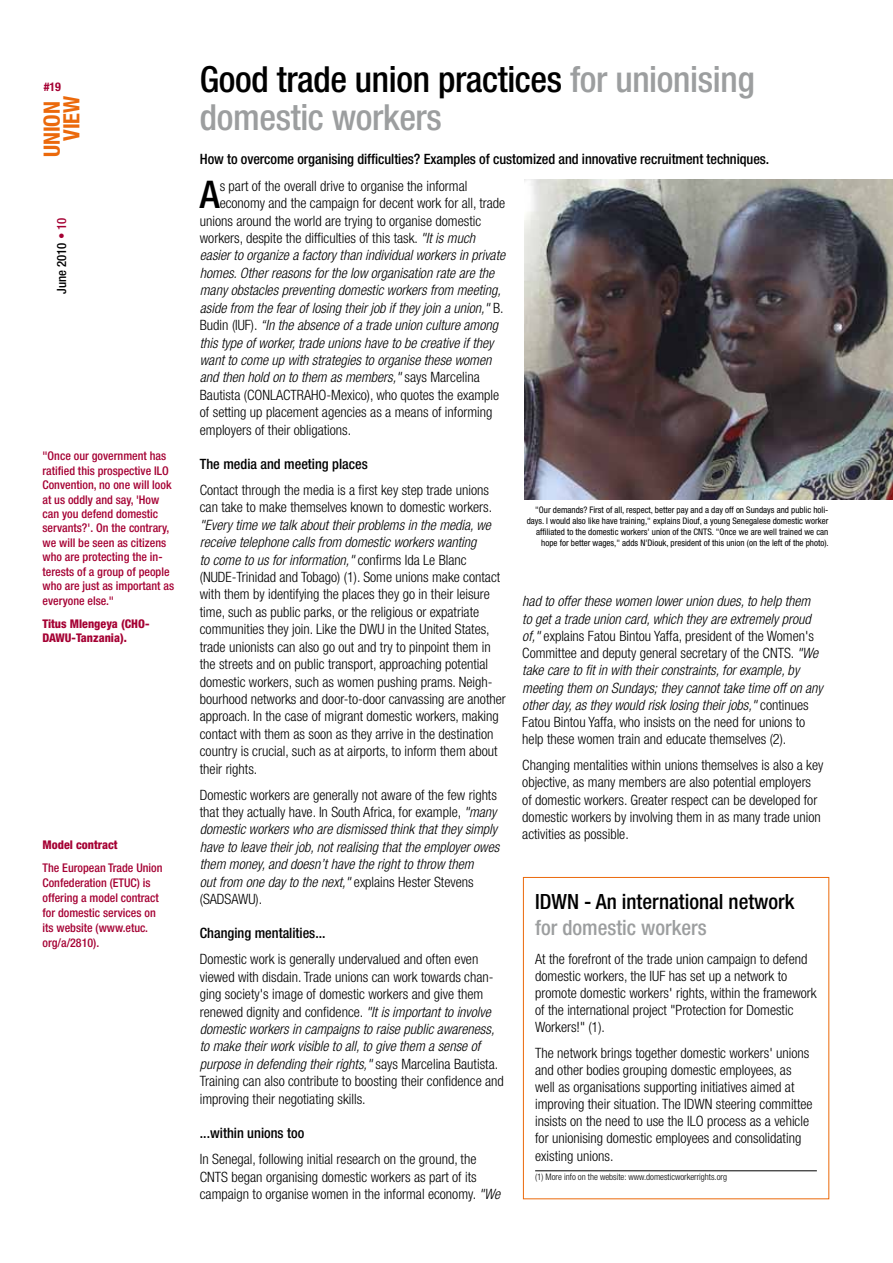
<style>
.page{position:relative;width:893px;height:1263px;background:#fff}
.page>*{position:absolute;margin:0;border:0;box-sizing:border-box;transform-origin:0 0}
.t1{font:500 condensed 38.25px "Helvetica Neue";color:#000}
.t2{font:500 condensed 36px/37.5px "Helvetica Neue";letter-spacing:-.01em;color:#9c9e9f}
.t3{font:700 condensed 22.5px/19.5px "Helvetica Neue";color:#eb690b;text-align:right}
.t4{font:500 condensed 21px "Helvetica Neue";color:#000}
.t5{font:500 condensed 21px "Helvetica Neue";color:#9c9e9f}
.t6{font:300 condensed 14.25px/17.4px "Helvetica Neue";color:#000}
.t7{font:italic 300 condensed 14.25px/17.2px "Helvetica Neue";color:#000}
.t8{font:500 condensed 14.25px "Helvetica Neue";letter-spacing:-.005em;color:#000}
.t9{font:500 condensed 12.75px "Helvetica Neue";color:#000}
.t10{font:500 condensed 12px/14.4px "Helvetica Neue";color:#a50133}
.t11{font:800 condensed 12px/14.4px "Helvetica Neue";color:#a50133}
.t12{font:700 condensed 12px "Helvetica Neue";color:#a50133}
.t13{font:condensed 9px/10.8px "Helvetica Neue";color:#000;text-align:right}
.t14{font:300 condensed 9px "Helvetica Neue";color:#000}
.s1{color:#a50133}
.s2{color:#000}
.s3{font-style:italic}
.s4{font-style:normal}
</style>
<div class="page">
<img style="left:525px;top:179px;width:368px;height:321px">
<div style="left:523px;top:877px;width:306px;height:322px;border:1px solid #eb690b"></div>
<hr style="left:535px;top:1170px;width:282px;height:1px;background:#000">
<p class="t12" style="left:44px;top:79px;width:19px">#19</p>
<h3 class="t3" style="left:42px;top:157px;width:63px;rotate:-90deg">UNION<br>VIEW</h3>
<p class="t9" style="left:54px;top:294px;width:78px;rotate:-90deg">June 2010 <span class="s1">• 10</span></p>
<p class="t10" style="left:43px;top:449px;width:133px">"Once our government has ratified this prospective ILO<br>Convention, no one will look at us oddly and say, 'How can you defend domestic servants?'. On the contrary, we will be seen as citizens who are protecting the in&shy;terests of a group of people who are just as important as everyone else."</p>
<p class="t11" style="left:43px;top:616px;width:108px">Titus Mlengeya (CHO-<br>DAWU-Tanzania).</p>
<p class="t11" style="left:43px;top:837px;width:77px">Model contract</p>
<p class="t10" style="left:43px;top:861px;width:122px;line-height:14.9px">The European Trade Union<br>Confederation (ETUC) is offering a model contract for domestic services on its website (www.etuc. org/a/2810).</p>
<h2 class="t2" style="left:200px;top:60px;width:556px"><span class="s2">Good trade union practices</span> for unionising domestic workers</h2>
<p class="t8" style="left:200px;top:150px;width:571px">How to overcome organising difficulties? Examples of customized and innovative recruitment techniques.</p>
<h1 class="t1" style="left:200px;top:172px;width:21px">A</h1>
<p class="t6" style="left:220px;top:177px;width:249px">s part of the overall drive to organise the informal</p>
<p class="t6" style="left:220px;top:194px;width:287px">economy and the campaign for decent work for all, trade</p>
<p class="t6" style="left:200px;top:212px;width:283px">unions around the world are trying to organise domestic</p>
<p class="t6" style="left:200px;top:229px;width:277px">workers, despite the difficulties of this task. <span class="s3">"It is much</span></p>
<p class="t7" style="left:200px;top:247px;width:307px">easier to organize a factory than individual workers in private</p>
<p class="t7" style="left:200px;top:264px;width:296px">homes. Other reasons for the low organisation rate are the</p>
<p class="t7" style="left:200px;top:281px;width:303px">many obstacles preventing domestic workers from meeting,</p>
<p class="t7" style="left:200px;top:299px;width:305px">aside from the fear of losing their job if they join a union," <span class="s4">B.</span></p>
<p class="t7" style="left:200px;top:316px;width:300px"><span class="s4">Budin (IUF).</span> “In the absence of a trade union culture among</p>
<p class="t7" style="left:200px;top:334px;width:295px">this type of worker, trade unions have to be creative if they</p>
<p class="t7" style="left:200px;top:351px;width:293px">want to come up with strategies to organise these women</p>
<p class="t7" style="left:200px;top:369px;width:281px">and then hold on to them as members," <span class="s4">says Marcelina</span></p>
<p class="t6" style="left:200px;top:386px;width:301px">Bautista (CONLACTRAHO-Mexico), who quotes the example</p>
<p class="t6" style="left:200px;top:403px;width:294px">of setting up placement agencies as a means of informing</p>
<p class="t6" style="left:200px;top:421px;width:153px">employers of their obligations.</p>
<p class="t8" style="left:200px;top:455px;width:169px">The media and meeting places</p>
<p class="t6" style="left:200px;top:481px;width:294px">Contact through the media is a first key step trade unions can take to make themselves known to domestic workers.</p>
<p class="t6" style="left:200px;top:516px;width:307px"><span class="s3">"Every time we talk about their problems in the media, we receive telephone calls from domestic workers wanting<br>to come to us for information,"</span> confirms Ida Le Blanc (NUDE-Trinidad and Tobago) (1). Some unions make contact with them by identifying the places they go in their leisure time, such as public parks, or the religious or expatriate communities they join. Like the DWU in the United States, trade unionists can also go out and try to pinpoint them in the streets and on public transport, approaching potential domestic workers, such as women pushing prams. Neigh&shy;bourhood networks and door-to-door canvassing are another approach. In the case of migrant domestic workers, making contact with them as soon as they arrive in the destination country is crucial, such as at airports, to inform them about their rights.</p>
<p class="t7" style="left:200px;top:786px;width:301px"><span class="s4">Domestic workers are generally not aware of the few rights that they actually have. In South Africa, for example,</span> "many domestic workers who are dismissed think that they simply have to leave their job, not realising that the employer owes them money, and doesn’t have the right to throw them<br>out from one day to the next," <span class="s4">explains Hester Stevens (SADSAWU).</span></p>
<p class="t8" style="left:200px;top:925px;width:127px">Changing mentalities...</p>
<p class="t6" style="left:200px;top:950px;width:305px">Domestic work is generally undervalued and often even viewed with disdain. Trade unions can work towards chan&shy;ging society's image of domestic workers and give them renewed dignity and confidence. <span class="s3">"It is important to involve domestic workers in campaigns to raise public awareness, to make their work visible to all, to give them a sense of purpose in defending their rights,"</span> says Marcelina Bautista.<br>Training can also contribute to boosting their confidence and improving their negotiating skills.</p>
<p class="t8" style="left:200px;top:1124px;width:106px">...within unions too</p>
<p class="t6" style="left:200px;top:1150px;width:302px">In Senegal, following initial research on the ground, the<br>CNTS began organising domestic workers as part of its campaign to organise women in the informal economy. <span class="s3">"We</span></p>
<p class="t13" style="left:527px;top:504px;width:304px">"Our demands? First of all, respect, better pay and a day off on Sundays and public holi&shy;days. I would also like have training," explains Diouf, a young Senegalese domestic worker affiliated to the domestic workers' union of the CNTS. "Once we are well trained we can hope for better wages," adds N'Diouk, president of this union (on the left of the photo).</p>
<p class="t7" style="left:522px;top:593px;width:302px">had to offer these women lower union dues, to help them to get a trade union card, which they are extremely proud of," <span class="s4">explains Fatou Bintou Yaffa, president of the Women's Committee and deputy general secretary of the CNTS.</span> "We take care to fit in with their constraints, for example, by meeting them on Sundays; they cannot take time off on any other day, as they would risk losing their jobs," <span class="s4">continues Fatou Bintou Yaffa, who insists on the need for unions to help these women train and educate themselves (2).</span></p>
<p class="t6" style="left:522px;top:756px;width:303px">Changing mentalities within unions themselves is also a key objective, as many members are also potential employers of domestic workers. Greater respect can be developed for domestic workers by involving them in as many trade union activities as possible.</p>
<h3 class="t4" style="left:535px;top:889px;width:261px">IDWN - An international network</h3>
<h3 class="t5" style="left:535px;top:915px;width:173px">for domestic workers</h3>
<p class="t6" style="left:535px;top:950px;width:283px">At the forefront of the trade union campaign to defend domestic workers, the IUF has set up a network to promote domestic workers' rights, within the framework of the international project "Protection for Domestic Workers!" (1).</p>
<p class="t6" style="left:535px;top:1044px;width:279px">The network brings together domestic workers' unions and other bodies grouping domestic employees, as well as organisations supporting initiatives aimed at improving their situation. The IDWN steering committee insists on the need to use the ILO process as a vehicle for unionising domestic employees and consolidating existing unions.</p>
<p class="t14" style="left:535px;top:1171px;width:193px">(1) More info on the website: www.domesticworkerrights.org</p>
</div>
